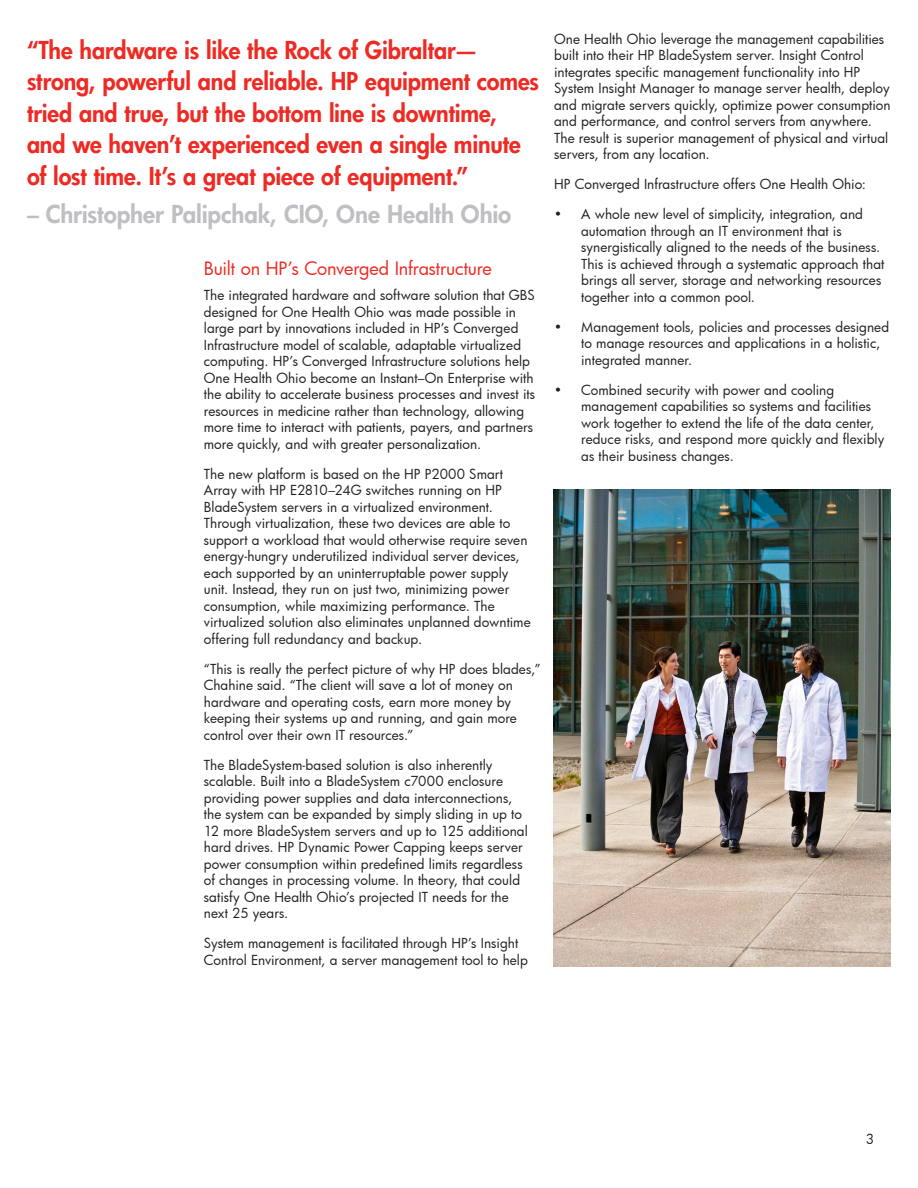
<style>
.page{position:relative;width:918px;height:1188px;background:#fff}
.page>*{position:absolute;margin:0;border:0;box-sizing:border-box;transform-origin:0 0}
.Headline_12pt_color{font:24px/31.5px "Futura Hv";letter-spacing:-.005em;color:#ee2a23}
.Headline_12pt_color-2{font:24px "Futura Hv";color:#bebfc2}
.Headline_12pt_color-3{font:18px "Futura Bk";letter-spacing:-.01em;color:#ee2a23}
.Bullet_with_bold_te{font:13.5px/16.5px "Futura Bk";letter-spacing:.005em;color:#231f20}
.page_number_right{font:13.5px "Futura Bk";color:#231f20}
</style>
<div class="page">
<img style="left:554px;top:489px;width:337px;height:478px">
<p class="Headline_12pt_color" style="left:27px;top:34px;width:514px">“The hardware is like the Rock of Gibraltar— strong, powerful and reliable. HP equipment comes tried and true, but the bottom line is downtime, and we haven’t experienced even a single minute of lost time. It’s a great piece of equipment.”</p>
<p class="Headline_12pt_color-2" style="left:27px;top:198px;width:486px">– Christopher Palipchak, CIO, One Health Ohio</p>
<p class="Headline_12pt_color-3" style="left:204px;top:256px;width:290px">Built on HP’s Converged Infrastructure</p>
<p class="Bullet_with_bold_te" style="left:204px;top:287px;width:333px">The integrated hardware and software solution that GBS designed for One Health Ohio was made possible in large part by innovations included in HP’s Converged Infrastructure model of scalable, adaptable virtualized computing. HP’s Converged Infrastructure solutions help One Health Ohio become an Instant–On Enterprise with the ability to accelerate business processes and invest its resources in medicine rather than technology, allowing more time to interact with patients, payers, and partners more quickly, and with greater personalization.</p>
<p class="Bullet_with_bold_te" style="left:204px;top:465px;width:328px">The new platform is based on the HP P2000 Smart Array with HP E2810–24G switches running on HP BladeSystem servers in a virtualized environment.<br>Through virtualization, these two devices are able to support a workload that would otherwise require seven energy-hungry underutilized individual server devices, each supported by an uninterruptable power supply unit. Instead, they run on just two, minimizing power consumption, while maximizing performance. The virtualized solution also eliminates unplanned downtime offering full redundancy and backup.</p>
<p class="Bullet_with_bold_te" style="left:204px;top:660px;width:338px">“This is really the perfect picture of why HP does blades,” Chahine said. “The client will save a lot of money on hardware and operating costs, earn more money by keeping their systems up and running, and gain more control over their own IT resources.”</p>
<p class="Bullet_with_bold_te" style="left:204px;top:756px;width:325px">The BladeSystem-based solution is also inherently scalable. Built into a BladeSystem c7000 enclosure providing power supplies and data interconnections, the system can be expanded by simply sliding in up to 12 more BladeSystem servers and up to 125 additional hard drives. HP Dynamic Power Capping keeps server power consumption within predefined limits regardless of changes in processing volume. In theory, that could satisfy One Health Ohio’s projected IT needs for the next 25 years.</p>
<p class="Bullet_with_bold_te" style="left:204px;top:935px;width:325px">System management is facilitated through HP’s Insight<br>Control Environment, a server management tool to help</p>
<p class="Bullet_with_bold_te" style="left:554px;top:30px;width:338px">One Health Ohio leverage the management capabilities built into their HP BladeSystem server. Insight Control integrates specific management functionality into HP System Insight Manager to manage server health, deploy and migrate servers quickly, optimize power consumption and performance, and control servers from anywhere.<br>The result is superior management of physical and virtual servers, from any location.</p>
<p class="Bullet_with_bold_te" style="left:554px;top:176px;width:313px">HP Converged Infrastructure offers One Health Ohio:</p>
<p class="Bullet_with_bold_te" style="left:581px;top:206px;width:305px;text-indent:-27px">• A whole new level of simplicity, integration, and automation through an IT environment that is synergistically aligned to the needs of the business.<br>This is achieved through a systematic approach that brings all server, storage and networking resources together into a common pool.</p>
<p class="Bullet_with_bold_te" style="left:581px;top:318px;width:310px;text-indent:-27px">• Management tools, policies and processes designed to manage resources and applications in a holistic, integrated manner.</p>
<p class="Bullet_with_bold_te" style="left:581px;top:381px;width:305px;text-indent:-27px">• Combined security with power and cooling management capabilities so systems and facilities work together to extend the life of the data center, reduce risks, and respond more quickly and flexibly as their business changes.</p>
<p class="page_number_right" style="left:866px;top:1130px;width:10px">3</p>
</div>
